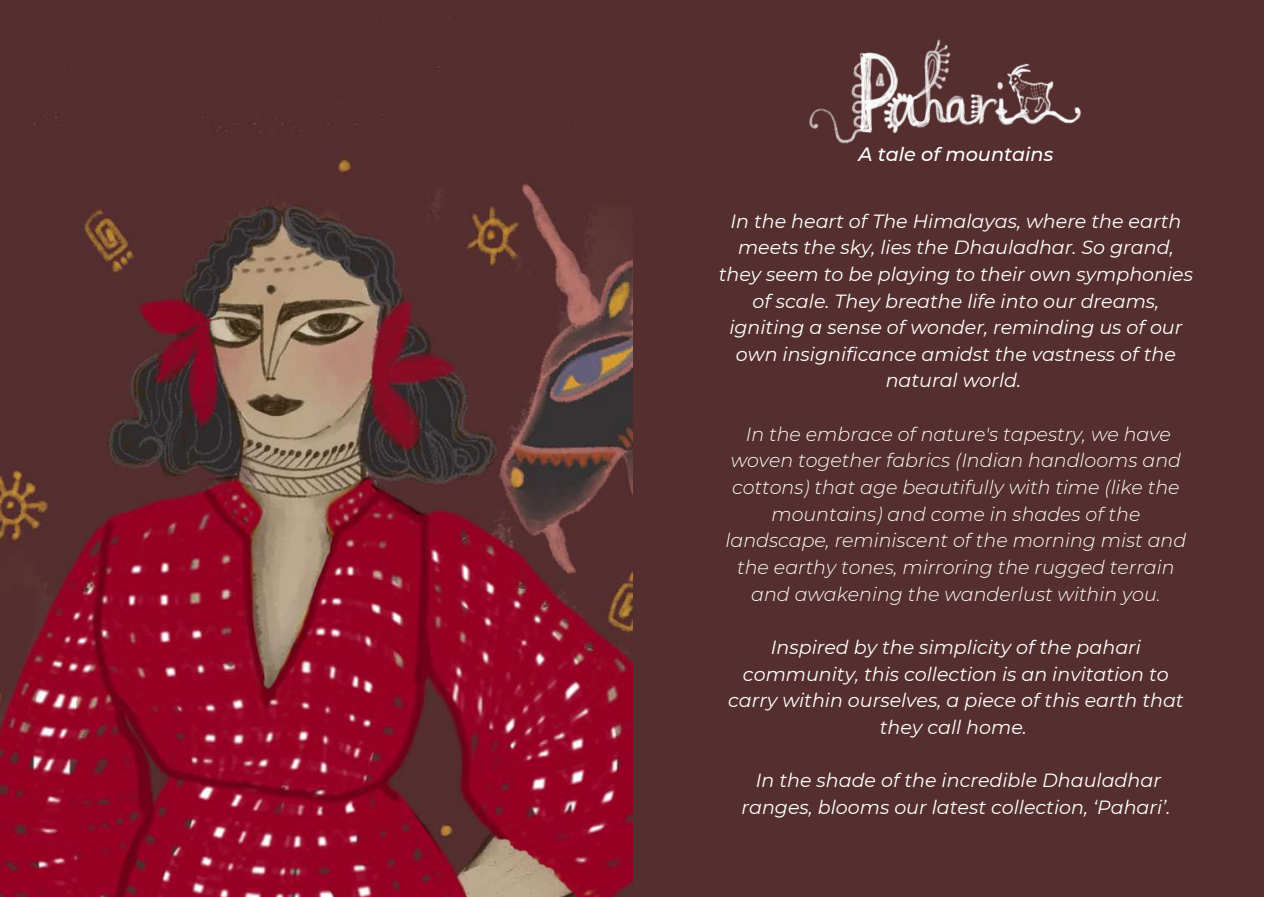
<style>
.page{position:relative;width:1264px;height:897px;background:#fff}
.page>*{position:absolute;margin:0;border:0;box-sizing:border-box;transform-origin:0 0}
.t1{font:italic 500 19.2px "Montserrat";color:#fff}
.t2{font:italic 19.05px/26.7px "Montserrat";color:#fff;text-align:center}
.t3{font:italic 300 19.05px/26.7px "Montserrat";color:#fff;text-align:center}
</style>
<div class="page">
<div style="left:0;top:0;width:1263px;height:897px;background:#552e2f"></div>
<img style="left:809px;top:40px;width:272px;height:103px">
<img style="left:0;top:66px;width:632px;height:831px">
<p class="t1" style="left:858px;top:142px;width:196px">A tale of mountains</p>
<p class="t2" style="left:718px;top:207px;width:476px">In the heart of The Himalayas, where the earth meets the sky, lies the Dhauladhar. So grand, they seem to be playing to their own symphonies of scale. They breathe life into our dreams, igniting a sense of wonder, reminding us of our own insignificance amidst the vastness of the natural world.</p>
<p class="t3" style="left:725px;top:420px;width:462px">In the embrace of nature's tapestry, we have woven together fabrics (Indian handlooms and cottons) that age beautifully with time (like the mountains) and come in shades of the landscape, reminiscent of the morning mist and the earthy tones, mirroring the rugged terrain and awakening the wanderlust within you.</p>
<p class="t2" style="left:728px;top:633px;width:457px">Inspired by the simplicity of the pahari community, this collection is an invitation to carry within ourselves, a piece of this earth that they call home.</p>
<p class="t2" style="left:741px;top:767px;width:430px">In the shade of the incredible Dhauladhar ranges, blooms our latest collection, ‘Pahari’.</p>
</div>
